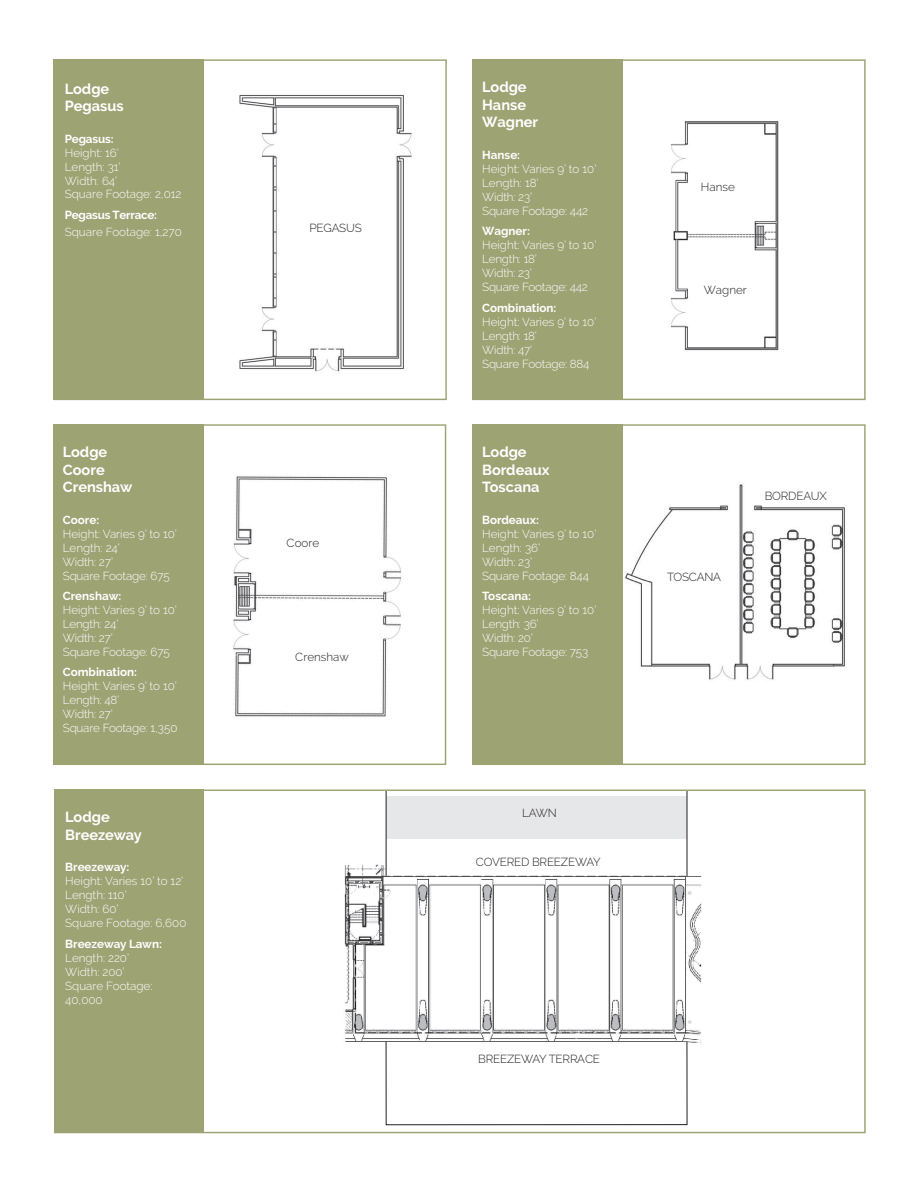
<style>
.page{position:relative;width:918px;height:1188px;background:#fff}
.page>*{position:absolute;margin:0;border:0;box-sizing:border-box;transform-origin:0 0}
.t1{font:700 14.55px/17.4px "Raleway";color:#fff}
.t2{font:300 11.7px/14px "Raleway";color:#fff}
.t3{font:700 11.7px "Raleway";color:#fff}
.t4{font:300 11.7px "Raleway";letter-spacing:-.015em;color:#231f20}
.t5{font:700 11.7px "Raleway";letter-spacing:-.02em;color:#fff}
</style>
<div class="page">
<img style="left:670px;top:121px;width:109px;height:230px">
<div style="left:472px;top:59px;width:151px;height:341px;background:#9ea374"></div>
<img style="left:233px;top:476px;width:168px;height:241px">
<div style="left:53px;top:424px;width:150px;height:341px;background:#9ea374"></div>
<img style="left:625px;top:484px;width:220px;height:196px">
<div style="left:472px;top:424px;width:151px;height:341px;background:#9ea374"></div>
<img style="left:344px;top:856px;width:358px;height:197px">
<svg style="left:386px;top:792px;width:301px;height:85px"></svg>
<div style="left:386px;top:1041px;width:301px;height:84px;border:1px solid #231f20"></div>
<div style="left:54px;top:790px;width:149px;height:343px;background:#9ea374"></div>
<img style="left:239px;top:94px;width:173px;height:278px">
<div style="left:54px;top:59px;width:150px;height:341px;background:#9ea374"></div>
<p class="t1" style="left:65px;top:80px;width:60px">Lodge<br>Pegasus</p>
<p class="t3" style="left:65px;top:132px;width:50px">Pegasus:</p>
<p class="t2" style="left:65px;top:145px;width:118px">Height: 16’<br>Length: 31’<br>Width: 64’<br>Square Footage: 2,012</p>
<p class="t5" style="left:65px;top:208px;width:94px">Pegasus Terrace:</p>
<p class="t2" style="left:65px;top:225px;width:119px">Square Footage: 1,270</p>
<p class="t1" style="left:63px;top:443px;width:71px">Lodge<br>Coore<br>Crenshaw</p>
<p class="t3" style="left:63px;top:513px;width:38px">Coore:</p>
<p class="t2" style="left:63px;top:526px;width:116px">Height: Varies 9’ to 10’<br>Length: 24’<br>Width: 27’<br>Square Footage: 675</p>
<p class="t3" style="left:63px;top:589px;width:60px">Crenshaw:</p>
<p class="t2" style="left:63px;top:603px;width:116px">Height: Varies 9’ to 10’<br>Length: 24’<br>Width: 27’<br>Square Footage: 675</p>
<p class="t3" style="left:63px;top:666px;width:76px">Combination:</p>
<p class="t2" style="left:63px;top:679px;width:116px">Height: Varies 9’ to 10’<br>Length: 48’<br>Width: 27’<br>Square Footage: 1,350</p>
<p class="t1" style="left:65px;top:809px;width:78px">Lodge<br>Breezeway</p>
<p class="t3" style="left:65px;top:861px;width:66px">Breezeway:</p>
<p class="t2" style="left:65px;top:874px;width:123px">Height: Varies 10’ to 12’<br>Length: 110’<br>Width: 60’<br>Square Footage: 6,600</p>
<p class="t3" style="left:65px;top:937px;width:98px">Breezeway Lawn:</p>
<p class="t2" style="left:65px;top:951px;width:89px">Length: 220’<br>Width: 200’<br>Square Footage:<br>40,000</p>
<p class="t4" style="left:309px;top:221px;width:54px">PEGASUS</p>
<p class="t4" style="left:287px;top:536px;width:34px">Coore</p>
<p class="t4" style="left:295px;top:650px;width:55px">Crenshaw</p>
<p class="t1" style="left:482px;top:79px;width:58px">Lodge<br>Hanse<br>Wagner</p>
<p class="t3" style="left:482px;top:148px;width:40px">Hanse:</p>
<p class="t2" style="left:482px;top:162px;width:116px">Height: Varies 9’ to 10’<br>Length: 18’<br>Width: 23’<br>Square Footage: 442</p>
<p class="t3" style="left:482px;top:224px;width:49px">Wagner:</p>
<p class="t2" style="left:482px;top:238px;width:116px">Height: Varies 9’ to 10’<br>Length: 18’<br>Width: 23’<br>Square Footage: 442</p>
<p class="t3" style="left:482px;top:301px;width:76px">Combination:</p>
<p class="t2" style="left:482px;top:314px;width:116px">Height: Varies 9’ to 10’<br>Length: 18’<br>Width: 47’<br>Square Footage: 884</p>
<p class="t1" style="left:482px;top:443px;width:69px">Lodge<br>Bordeaux<br>Toscana</p>
<p class="t3" style="left:482px;top:513px;width:58px">Bordeaux:</p>
<p class="t2" style="left:482px;top:526px;width:116px">Height: Varies 9’ to 10’<br>Length: 36’<br>Width: 23’<br>Square Footage: 844</p>
<p class="t3" style="left:482px;top:589px;width:50px">Toscana:</p>
<p class="t2" style="left:482px;top:603px;width:116px">Height: Varies 9’ to 10’<br>Length: 36’<br>Width: 20’<br>Square Footage: 753</p>
<p class="t4" style="left:522px;top:806px;width:36px">LAWN</p>
<p class="t4" style="left:476px;top:855px;width:126px">COVERED BREEZEWAY</p>
<p class="t4" style="left:701px;top:180px;width:35px">Hanse</p>
<p class="t4" style="left:704px;top:283px;width:45px">Wagner</p>
<p class="t4" style="left:667px;top:570px;width:56px">TOSCANA</p>
<p class="t4" style="left:765px;top:489px;width:63px">BORDEAUX</p>
<p class="t4" style="left:478px;top:1052px;width:123px">BREEZEWAY TERRACE</p>
</div>
